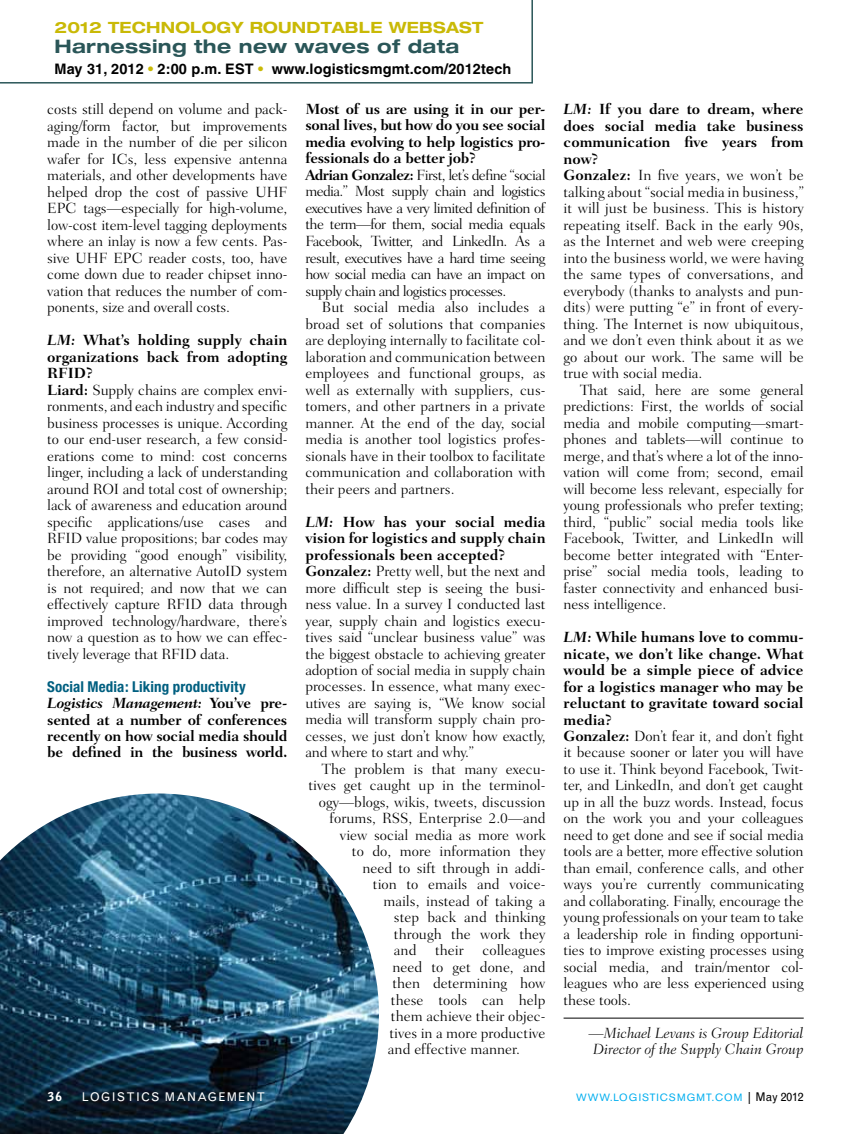
<style>
.page{position:relative;width:851px;height:1134px;background:#fff}
.page>*{position:absolute;margin:0;border:0;box-sizing:border-box;transform-origin:0 0}
.t1{font:700 expanded 18.6px "Helvetica Neue";letter-spacing:.02em;color:#2a5658}
.t2{font:700 expanded 15.6px "Helvetica Neue";letter-spacing:.015em;color:#c9b906}
.t3{font:300 15px/16.5px "Fairfield LT Std";letter-spacing:-.01em;color:#000}
.t4{font:300 15px/16.5px "Fairfield LT Std";letter-spacing:-.04em;color:#000}
.t5{font:700 15px/16.5px "Fairfield LT Std";letter-spacing:-.02em;color:#000;text-align:justify}
.t6{font:italic 300 15px/16.5px "Fairfield LT Std";letter-spacing:-.01em;color:#000}
.t7{font:700 condensed 15px "Helvetica Neue";letter-spacing:.005em;color:#005f80}
.t8{font:700 14.55px "Helvetica";letter-spacing:.01em;color:#000}
.t9{font:12px "Grotesque MT Std";letter-spacing:.1em;color:#fff}
.t10{font:900 12px "Grotesque MT Std";color:#fff}
.t11{font:10.5px "Akzidenz Grotesk BE";letter-spacing:.105em;color:#00aeef}
.s1{color:#c9b906}
.s2{font-weight:700;font-style:italic}
.s3{font-weight:700}
.s4{font-style:italic}
.s5{font-family:"Grotesque MT Std";font-size:12px;color:#000}
</style>
<div class="page">
<hr style="left:563px;top:1018px;width:240px;height:1px;background:#000">
<svg style="left:0;top:0;width:533px;height:84px"></svg>
<img style="left:0;top:794px;width:379px;height:340px">
<p class="t2" style="left:54px;top:18px;width:426px">2012 Technology Roundtable websast</p>
<p class="t1" style="left:54px;top:35px;width:406px">Harnessing the new waves of data</p>
<p class="t8" style="left:54px;top:60px;width:458px">May 31, 2012 <span class="s1">•</span> 2:00 p.m. EST <span class="s1">•</span> www.logisticsmgmt.com/2012tech</p>
<p class="t3" style="left:47px;top:101px;width:242px;text-align:justify">costs still depend on volume and pack&shy;aging/form factor, but improvements made in the number of die per silicon wafer for ICs, less expensive antenna materials, and other developments have helped drop the cost of passive UHF EPC tags—especially for high-volume, low-cost item-level tagging deployments where an inlay is now a few cents. Pas&shy;sive UHF EPC reader costs, too, have come down due to reader chipset inno&shy;vation that reduces the number of com&shy;ponents, size and overall costs.</p>
<p class="t3" style="left:47px;top:332px;width:242px"><span class="s2">LM:</span> <span class="s3">What’s holding supply chain organizations back from adopting RFID?<br>Liard:</span> Supply chains are complex envi&shy;ronments, and each industry and specific business processes is unique. According to our end-user research, a few consid&shy;erations come to mind: cost concerns linger, including a lack of understanding around ROI and total cost of ownership; lack of awareness and education around specific applications/use cases and RFID value propositions; bar codes may be providing “good enough” visibility, therefore, an alternative AutoID system is not required; and now that we can effectively capture RFID data through improved technology/hardware, there’s now a question as to how we can effec&shy;tively leverage that RFID data.</p>
<p class="t7" style="left:47px;top:677px;width:200px">Social Media: Liking productivity</p>
<p class="t5" style="left:47px;top:695px;width:242px"><span class="s4">Logistics Management:</span> You’ve pre&shy;sented at a number of conferences recently on how social media should be defined in the business world.</p>
<p class="t4" style="left:305px;top:101px;width:242px"><span class="s3">Most of us are using it in our per&shy;sonal lives, but how do you see social media evolving to help logistics pro&shy;fessionals do a better job?<br>Adrian Gonzalez:</span> First, let’s define “social media.” Most supply chain and logistics executives have a very limited definition of the term—for them, social media equals Facebook, Twitter, and LinkedIn. As a result, executives have a hard time seeing how social media can have an impact on supply chain and logistics processes.</p>
<p class="t3" style="left:305px;top:299px;width:242px;text-align:justify;text-indent:17px">But social media also includes a broad set of solutions that companies are deploying internally to facilitate col&shy;laboration and communication between employees and functional groups, as well as externally with suppliers, cus&shy;tomers, and other partners in a private manner. At the end of the day, social media is another tool logistics profes&shy;sionals have in their toolbox to facilitate communication and collaboration with their peers and partners.</p>
<p class="t3" style="left:305px;top:513px;width:242px"><span class="s2">LM:</span> <span class="s3">How has your social media vision for logistics and supply chain professionals been accepted?<br>Gonzalez:</span> Pretty well, but the next and more difficult step is seeing the busi&shy;ness value. In a survey I conducted last year, supply chain and logistics execu&shy;tives said “unclear business value” was the biggest obstacle to achieving greater adoption of social media in supply chain processes. In essence, what many exec&shy;utives are saying is, “We know social media will transform supply chain pro&shy;cesses, we just don’t know how exactly, and where to start and why.”</p>
<p class="t3" style="left:322px;top:761px;width:225px">The problem is that many execu-</p>
<p class="t3" style="left:308px;top:777px;width:238px">tives get caught up in the terminol-</p>
<p class="t3" style="left:319px;top:794px;width:228px">ogy—blogs, wikis, tweets, discussion</p>
<p class="t3" style="left:329px;top:810px;width:217px">forums, RSS, Enterprise 2.0—and</p>
<p class="t3" style="left:340px;top:827px;width:207px">view social media as more work</p>
<p class="t3" style="left:352px;top:843px;width:195px">to do, more information they</p>
<p class="t3" style="left:362px;top:860px;width:185px">need to sift through in addi-</p>
<p class="t3" style="left:373px;top:876px;width:174px">tion to emails and voice-</p>
<p class="t3" style="left:383px;top:893px;width:163px">mails, instead of taking a</p>
<p class="t3" style="left:394px;top:909px;width:153px">step back and thinking</p>
<p class="t3" style="left:394px;top:926px;width:153px">through the work they</p>
<p class="t3" style="left:394px;top:942px;width:153px">and their colleagues</p>
<p class="t3" style="left:392px;top:959px;width:154px">need to get done, and</p>
<p class="t3" style="left:392px;top:975px;width:154px">then determining how</p>
<p class="t3" style="left:391px;top:992px;width:156px">these tools can help</p>
<p class="t3" style="left:391px;top:1008px;width:156px">them achieve their objec-</p>
<p class="t3" style="left:389px;top:1025px;width:157px">tives in a more productive</p>
<p class="t3" style="left:388px;top:1041px;width:133px">and effective manner.</p>
<p class="t3" style="left:563px;top:101px;width:242px"><span class="s2">LM:</span> <span class="s3">If you dare to dream, where does social media take business communication five years from now?<br>Gonzalez:</span> In five years, we won’t be talking about “social media in business,” it will just be business. This is history repeating itself. Back in the early 90s, as the Internet and web were creeping into the business world, we were having the same types of conversations, and everybody (thanks to analysts and pun&shy;dits) were putting “e” in front of every&shy;thing. The Internet is now ubiquitous, and we don’t even think about it as we go about our work. The same will be true with social media.</p>
<p class="t3" style="left:563px;top:381px;width:242px;text-align:justify;text-indent:16px">That said, here are some general predictions: First, the worlds of social media and mobile computing—smart&shy;phones and tablets—will continue to merge, and that’s where a lot of the inno&shy;vation will come from; second, email will become less relevant, especially for young professionals who prefer texting; third, “public” social media tools like Facebook, Twitter, and LinkedIn will become better integrated with “Enter&shy;prise” social media tools, leading to faster connectivity and enhanced busi&shy;ness intelligence.</p>
<p class="t3" style="left:563px;top:629px;width:242px"><span class="s2">LM:</span> <span class="s3">While humans love to commu&shy;nicate, we don’t like change. What would be a simple piece of advice for a logistics manager who may be reluctant to gravitate toward social media?<br>Gonzalez:</span> Don’t fear it, and don’t fight it because sooner or later you will have to use it. Think beyond Facebook, Twit&shy;ter, and LinkedIn, and don’t get caught up in all the buzz words. Instead, focus on the work you and your colleagues need to get done and see if social media tools are a better, more effective solution than email, conference calls, and other ways you’re currently communicating and collaborating. Finally, encourage the young professionals on your team to take a leadership role in finding opportuni&shy;ties to improve existing processes using social media, and train/mentor col&shy;leagues who are less experienced using these tools.</p>
<p class="t6" style="left:589px;top:1025px;width:216px">—Michael Levans is Group Editorial<br>Director of the Supply Chain Group</p>
<p class="t10" style="left:47px;top:1089px;width:16px">36</p>
<p class="t9" style="left:82px;top:1089px;width:185px">LOGISTICS MANAGEM ENT</p>
<p class="t11" style="left:576px;top:1091px;width:229px">WWW.LOGISTICSMGMT.COM <span class="s5">| MAY 2012</span></p>
</div>
